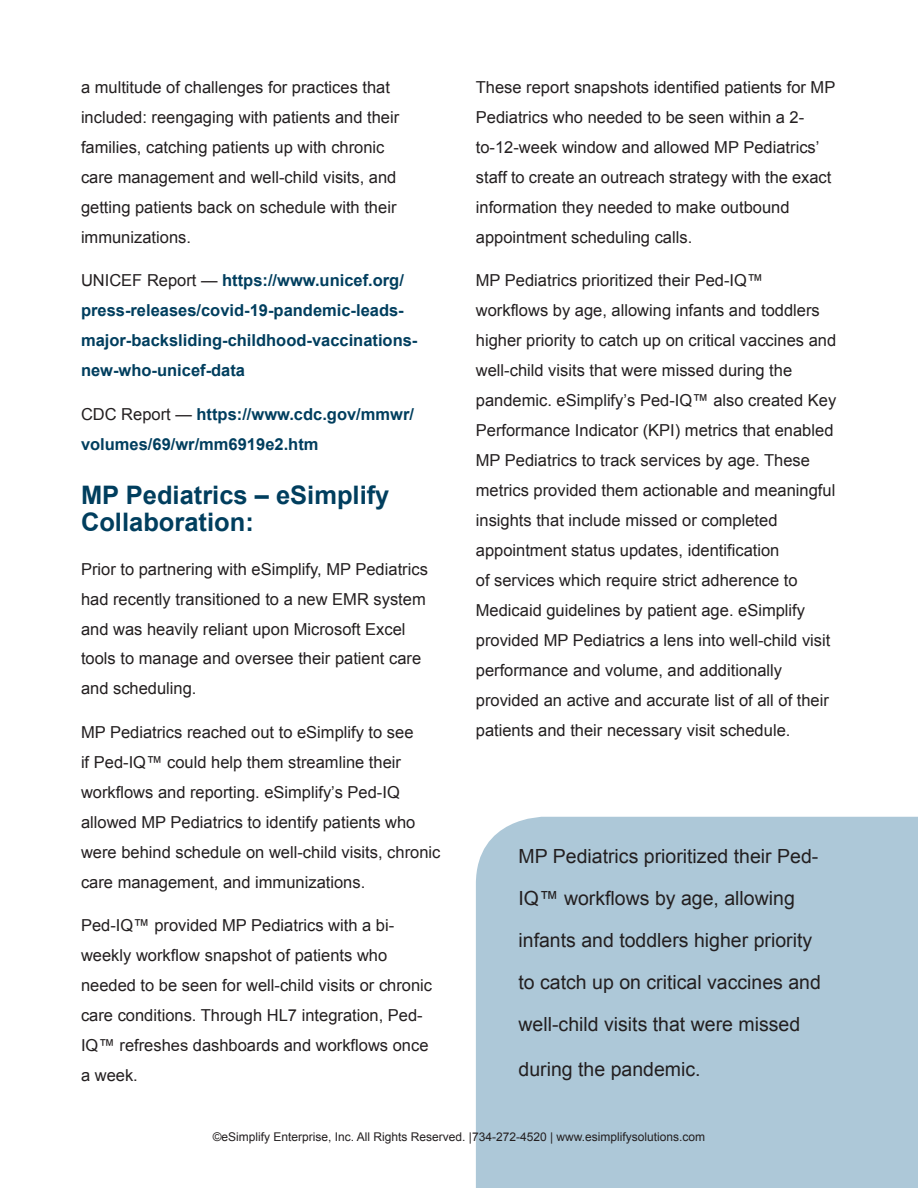
<style>
.page{position:relative;width:918px;height:1188px;background:#fff}
.page>*{position:absolute;margin:0;border:0;box-sizing:border-box;transform-origin:0 0}
.Text{font:700 25.5px/27px "Arial";color:#003e5e}
.Text-2{font:19.5px/42px "Arial";color:#231f20}
.Text-3{font:16.5px/30px "Arial";color:#231f20}
.Text-4{font:700 16.5px/30px "Arial";color:#003e5e}
.Text-5{font:12px "Arial";color:#231f20}
.s1{font-weight:400;color:#231f20}
</style>
<div class="page">
<div style="left:476px;top:817px;width:442px;height:371px;background:#adc8d8"></div>
<p class="Text-3" style="left:81px;top:72px;width:320px">a multitude of challenges for practices that included: reengaging with patients and their families, catching patients up with chronic care management and well-child visits, and getting patients back on schedule with their immunizations.</p>
<p class="Text-4" style="left:81px;top:266px;width:338px"><span class="s1">UNICEF Report —</span> https://www.unicef.org/ press-releases/covid-19-pandemic-leads&shy;major-backsliding-childhood-vaccinations&shy;new-who-unicef-data</p>
<p class="Text-4" style="left:81px;top:400px;width:335px"><span class="s1">CDC Report —</span> https://www.cdc.gov/mmwr/ volumes/69/wr/mm6919e2.htm</p>
<p class="Text" style="left:81px;top:482px;width:310px">MP Pediatrics – eSimplify<br>Collaboration:</p>
<p class="Text-3" style="left:81px;top:554px;width:348px">Prior to partnering with eSimplify, MP Pediatrics had recently transitioned to a new EMR system and was heavily reliant upon Microsoft Excel tools to manage and oversee their patient care and scheduling.</p>
<p class="Text-3" style="left:81px;top:717px;width:361px">MP Pediatrics reached out to eSimplify to see<br>if Ped-IQ™ could help them streamline their workflows and reporting. eSimplify’s Ped-IQ allowed MP Pediatrics to identify patients who were behind schedule on well-child visits, chronic care management, and immunizations.</p>
<p class="Text-3" style="left:81px;top:911px;width:353px">Ped-IQ™ provided MP Pediatrics with a bi&shy;weekly workflow snapshot of patients who needed to be seen for well-child visits or chronic care conditions. Through HL7 integration, Ped-IQ™ refreshes dashboards and workflows once a week.</p>
<p class="Text-3" style="left:476px;top:72px;width:361px">These report snapshots identified patients for MP Pediatrics who needed to be seen within a 2- to-12-week window and allowed MP Pediatrics’ staff to create an outreach strategy with the exact information they needed to make outbound appointment scheduling calls.</p>
<p class="Text-3" style="left:476px;top:266px;width:362px">MP Pediatrics prioritized their Ped-IQ™ workflows by age, allowing infants and toddlers higher priority to catch up on critical vaccines and well-child visits that were missed during the pandemic. eSimplify’s Ped-IQ™ also created Key Performance Indicator (KPI) metrics that enabled MP Pediatrics to track services by age. These metrics provided them actionable and meaningful insights that include missed or completed appointment status updates, identification<br>of services which require strict adherence to Medicaid guidelines by patient age. eSimplify provided MP Pediatrics a lens into well-child visit performance and volume, and additionally provided an active and accurate list of all of their patients and their necessary visit schedule.</p>
<p class="Text-2" style="left:519px;top:835px;width:304px">MP Pediatrics prioritized their Ped-IQ™ workflows by age, allowing infants and toddlers higher priority to catch up on critical vaccines and well-child visits that were missed</p>
<p class="Text-2" style="left:519px;top:1048px;width:184px">during the pandemic.</p>
<p class="Text-5" style="left:213px;top:1129px;width:494px">©eSimplify Enterprise, Inc. All Rights Reserved. |734-272-4520 | www.esimplifysolutions.com</p>
</div>
